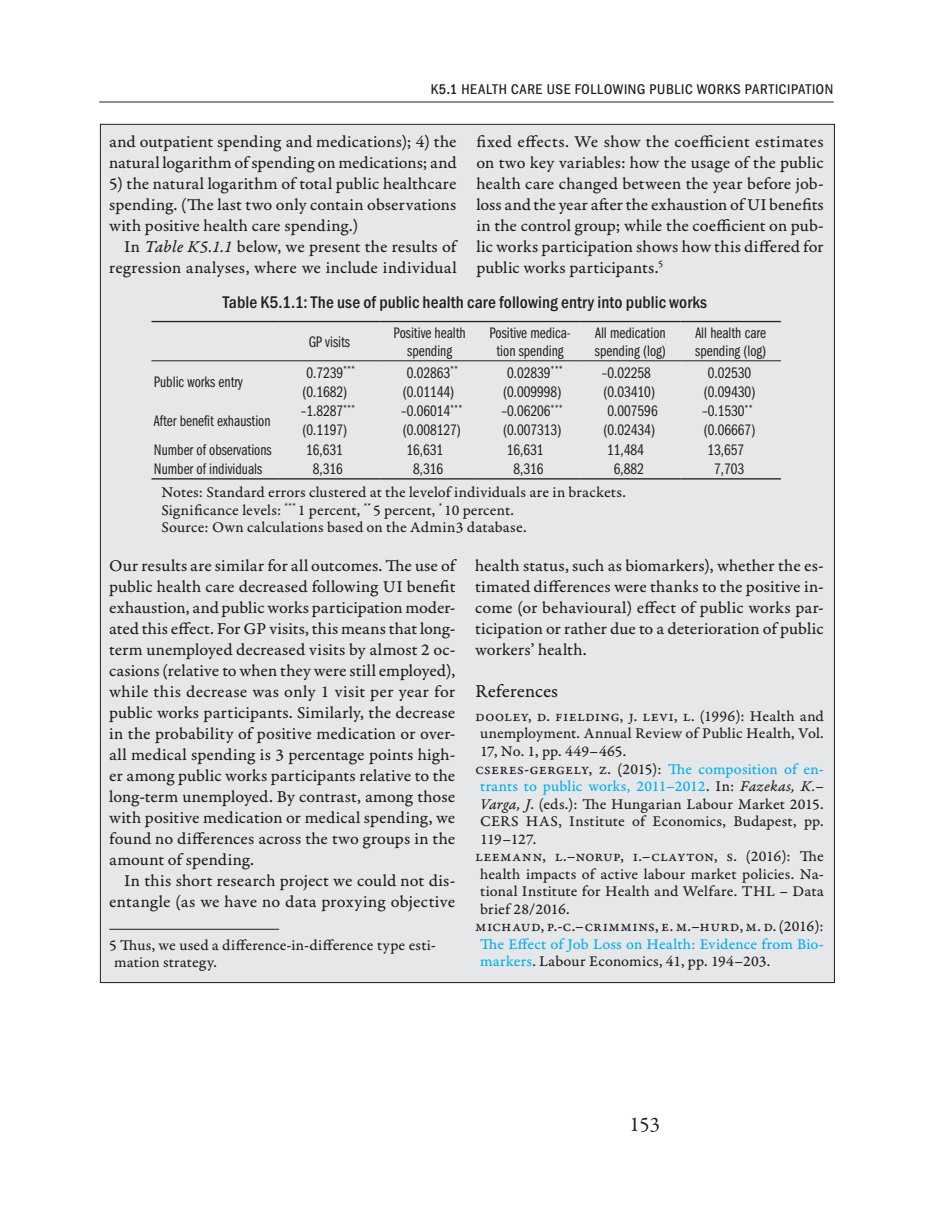
<style>
.page{position:relative;width:933px;height:1231px;background:#fff}
.page>*{position:absolute;margin:0;border:0;box-sizing:border-box;transform-origin:0 0}
.t1{font:21px "Garamond Premr Pro";color:#231f20}
.t2{font:19.25px "Franklin Gothic Cond";color:#231f20}
.keretes-cim-ref{font:19.25px "Garamond Premr Pro Capt";color:#231f20}
.keretes-body{font:17.5px/21px "Garamond Premr Pro Capt";letter-spacing:.015em;color:#231f20;text-align:justify}
.keretes-elso{font:17.5px/21px "Garamond Premr Pro Capt";letter-spacing:.02em;color:#231f20;text-align:justify}
.keretes-tabtit{font:17.5px "Franklin Gothic Cond Med";letter-spacing:.005em;color:#231f20}
.keretes-ref{font:15.75px/17.5px "Garamond Premr Pro Capt";letter-spacing:.01em;color:#231f20;text-align:justify}
.keretes-tabtext{font:15.75px/17.5px "Franklin Gothic Comp";color:#231f20;text-align:center}
.keretes-foot{font:15.75px "Garamond Premr Pro Capt";letter-spacing:.005em;color:#231f20}
.keretes-foot1{font:15.75px/17.5px "Garamond Premr Pro Capt";letter-spacing:.025em;color:#231f20}
.s1{font-style:italic}
.s2{color:#00aeef}
</style>
<div class="page">
<div style="left:100px;top:124px;width:734px;height:858px;background:#e6e7e9"></div>
<hr style="left:99px;top:102px;width:734px;height:1px;background:#231f20">
<hr style="left:151px;top:321px;width:128px;height:1px;background:#231f20">
<hr style="left:279px;top:321px;width:100px;height:1px;background:#231f20">
<hr style="left:379px;top:321px;width:101px;height:1px;background:#231f20">
<hr style="left:480px;top:321px;width:100px;height:1px;background:#231f20">
<hr style="left:580px;top:321px;width:100px;height:1px;background:#231f20">
<hr style="left:680px;top:321px;width:101px;height:1px;background:#231f20">
<hr style="left:151px;top:478px;width:128px;height:1px;background:#231f20">
<hr style="left:279px;top:478px;width:100px;height:1px;background:#231f20">
<hr style="left:379px;top:478px;width:101px;height:1px;background:#231f20">
<hr style="left:480px;top:478px;width:100px;height:1px;background:#231f20">
<hr style="left:580px;top:478px;width:100px;height:1px;background:#231f20">
<hr style="left:680px;top:478px;width:101px;height:1px;background:#231f20">
<hr style="left:151px;top:360px;width:128px;height:1px;background:#231f20">
<hr style="left:279px;top:360px;width:100px;height:1px;background:#231f20">
<hr style="left:379px;top:360px;width:101px;height:1px;background:#231f20">
<hr style="left:480px;top:360px;width:100px;height:1px;background:#231f20">
<hr style="left:580px;top:360px;width:100px;height:1px;background:#231f20">
<hr style="left:680px;top:360px;width:101px;height:1px;background:#231f20">
<hr style="left:109px;top:928px;width:170px;height:1px;background:#231f20">
<p class="t2" style="left:430px;top:76px;width:404px">K5.1 Health care use following public works participation</p>
<p class="keretes-body" style="left:109px;top:131px;width:349px">and outpatient spending and medications); 4) the natural logarithm of spending on medications; and</p>
<p class="keretes-body" style="left:109px;top:173px;width:349px">5) the natural logarithm of total public healthcare spending. (The last two only contain observations with positive health care spending.)</p>
<p class="keretes-body" style="left:109px;top:236px;width:349px;text-align:right">In <span class="s1">Table K5.1.1</span> below, we present the results of regression analyses, where we include individual</p>
<p class="keretes-body" style="left:476px;top:131px;width:349px">fixed effects. We show the coefficient estimates on two key variables: how the usage of the public health care changed between the year before job&shy;loss and the year after the exhaustion of UI benefits in the control group; while the coefficient on pub&shy;lic works participation shows how this differed for public works participants.<sup>5</sup></p>
<p class="keretes-tabtit" style="left:223px;top:291px;width:486px">Table K5.1.1: The use of public health care following entry into public works</p>
<p class="keretes-tabtext" style="left:309px;top:333px;width:43px">GP visits</p>
<p class="keretes-tabtext" style="left:393px;top:324px;width:74px">Positive health spending</p>
<p class="keretes-tabtext" style="left:489px;top:324px;width:83px">Positive medica&shy;tion spending</p>
<p class="keretes-tabtext" style="left:595px;top:324px;width:72px;text-align:left">All medication spending (log)</p>
<p class="keretes-tabtext" style="left:695px;top:324px;width:72px;text-align:left">All health care spending (log)</p>
<p class="keretes-tabtext" style="left:154px;top:373px;width:90px">Public works entry</p>
<p class="keretes-tabtext" style="left:306px;top:364px;width:50px">0.7239<sup>***</sup></p>
<p class="keretes-tabtext" style="left:407px;top:364px;width:53px">0.02863<sup>**</sup></p>
<p class="keretes-tabtext" style="left:507px;top:364px;width:57px">0.02839<sup>***</sup></p>
<p class="keretes-tabtext" style="left:602px;top:364px;width:51px">–0.02258</p>
<p class="keretes-tabtext" style="left:708px;top:364px;width:45px">0.02530</p>
<p class="keretes-tabtext" style="left:302px;top:383px;width:46px">(0.1682)</p>
<p class="keretes-tabtext" style="left:403px;top:383px;width:53px">(0.01144)</p>
<p class="keretes-tabtext" style="left:503px;top:383px;width:60px">(0.009998)</p>
<p class="keretes-tabtext" style="left:603px;top:383px;width:53px">(0.03410)</p>
<p class="keretes-tabtext" style="left:704px;top:383px;width:53px">(0.09430)</p>
<p class="keretes-tabtext" style="left:154px;top:412px;width:118px">After benefit exhaustion</p>
<p class="keretes-tabtext" style="left:301px;top:402px;width:56px">–1.8287<sup>***</sup></p>
<p class="keretes-tabtext" style="left:401px;top:402px;width:63px">–0.06014<sup>***</sup></p>
<p class="keretes-tabtext" style="left:501px;top:402px;width:63px">–0.06206<sup>***</sup></p>
<p class="keretes-tabtext" style="left:607px;top:402px;width:52px">0.007596</p>
<p class="keretes-tabtext" style="left:702px;top:402px;width:52px">–0.1530<sup>**</sup></p>
<p class="keretes-tabtext" style="left:302px;top:421px;width:46px">(0.1197)</p>
<p class="keretes-tabtext" style="left:403px;top:421px;width:60px">(0.008127)</p>
<p class="keretes-tabtext" style="left:503px;top:421px;width:60px">(0.007313)</p>
<p class="keretes-tabtext" style="left:603px;top:421px;width:53px">(0.02434)</p>
<p class="keretes-tabtext" style="left:704px;top:421px;width:53px">(0.06667)</p>
<p class="keretes-tabtext" style="left:154px;top:441px;width:119px">Number of observations</p>
<p class="keretes-tabtext" style="left:306px;top:441px;width:38px">16,631</p>
<p class="keretes-tabtext" style="left:406px;top:441px;width:38px">16,631</p>
<p class="keretes-tabtext" style="left:507px;top:441px;width:38px">16,631</p>
<p class="keretes-tabtext" style="left:607px;top:441px;width:38px">11,484</p>
<p class="keretes-tabtext" style="left:707px;top:441px;width:38px">13,657</p>
<p class="keretes-tabtext" style="left:154px;top:460px;width:110px">Number of individuals</p>
<p class="keretes-tabtext" style="left:313px;top:460px;width:32px">8,316</p>
<p class="keretes-tabtext" style="left:413px;top:460px;width:32px">8,316</p>
<p class="keretes-tabtext" style="left:513px;top:460px;width:32px">8,316</p>
<p class="keretes-tabtext" style="left:614px;top:460px;width:32px">6,882</p>
<p class="keretes-tabtext" style="left:714px;top:460px;width:32px">7,703</p>
<p class="keretes-foot" style="left:161px;top:482px;width:466px">Notes: Standard errors clustered at the levelof individuals are in brackets.</p>
<p class="keretes-foot" style="left:161px;top:500px;width:354px">Significance levels: <sup>***</sup> 1 percent, <sup>**</sup> 5 percent, <sup>*</sup> 10 percent.</p>
<p class="keretes-foot" style="left:161px;top:517px;width:367px">Source: Own calculations based on the Admin3 database.</p>
<p class="keretes-elso" style="left:109px;top:555px;width:348px">Our results are similar for all outcomes. The use of public health care decreased following UI benefit exhaustion, and public works participation moder&shy;ated this effect. For GP visits, this means that long&shy;term unemployed decreased visits by almost 2 oc&shy;casions (relative to when they were still employed), while this decrease was only 1 visit per year for public works participants. Similarly, the decrease in the probability of positive medication or over&shy;all medical spending is 3 percentage points high&shy;er among public works participants relative to the long-term unemployed. By contrast, among those with positive medication or medical spending, we found no differences across the two groups in the amount of spending.</p>
<p class="keretes-body" style="left:109px;top:870px;width:348px;text-align:right">In this short research project we could not dis&shy;entangle (as we have no data proxying objective</p>
<p class="keretes-body" style="left:475px;top:555px;width:350px">health status, such as biomarkers), whether the es&shy;timated differences were thanks to the positive in&shy;come (or behavioural) effect of public works par&shy;ticipation or rather due to a deterioration of public workers’ health.</p>
<p class="keretes-cim-ref" style="left:475px;top:679px;width:84px">References</p>
<p class="keretes-ref" style="left:480px;top:707px;width:345px;text-indent:-5px">Dooley, D. Fielding, J. Levi, L. (1996): Health and unemployment. Annual Review of Public Health, Vol.<br>17, No. 1, pp. 449–465.</p>
<p class="keretes-ref" style="left:480px;top:760px;width:345px;text-indent:-5px">Cseres-Gergely, Z. (2015): <span class="s2">The composition of en&shy;trants to public works, 2011–2012</span>. In: <span class="s1">Fazekas, K.– Varga, J</span>. (eds.): The Hungarian Labour Market 2015.<br>CERS HAS, Institute of Economics, Budapest, pp.<br>119–127.</p>
<p class="keretes-ref" style="left:480px;top:847px;width:345px;text-indent:-5px">Leemann, L.–Norup, I.–Clayton, S. (2016): The health impacts of active labour market policies. Na&shy;tional Institute for Health and Welfare. THL – Data brief 28/2016.</p>
<p class="keretes-ref" style="left:480px;top:917px;width:345px;text-indent:-5px">Michaud, P.-C.–Crimmins, E. M.–Hurd, M. D. (2016):<br><span class="s2">The Effect of Job Loss on Health: Evidence from Bio&shy;markers</span>. Labour Economics, 41, pp. 194–203.</p>
<p class="keretes-foot1" style="left:114px;top:936px;width:323px;text-indent:-5px">5 Thus, we used a difference-in-difference type esti&shy;mation strategy.</p>
<p class="t1" style="left:629px;top:1111px;width:32px">153</p>
</div>
